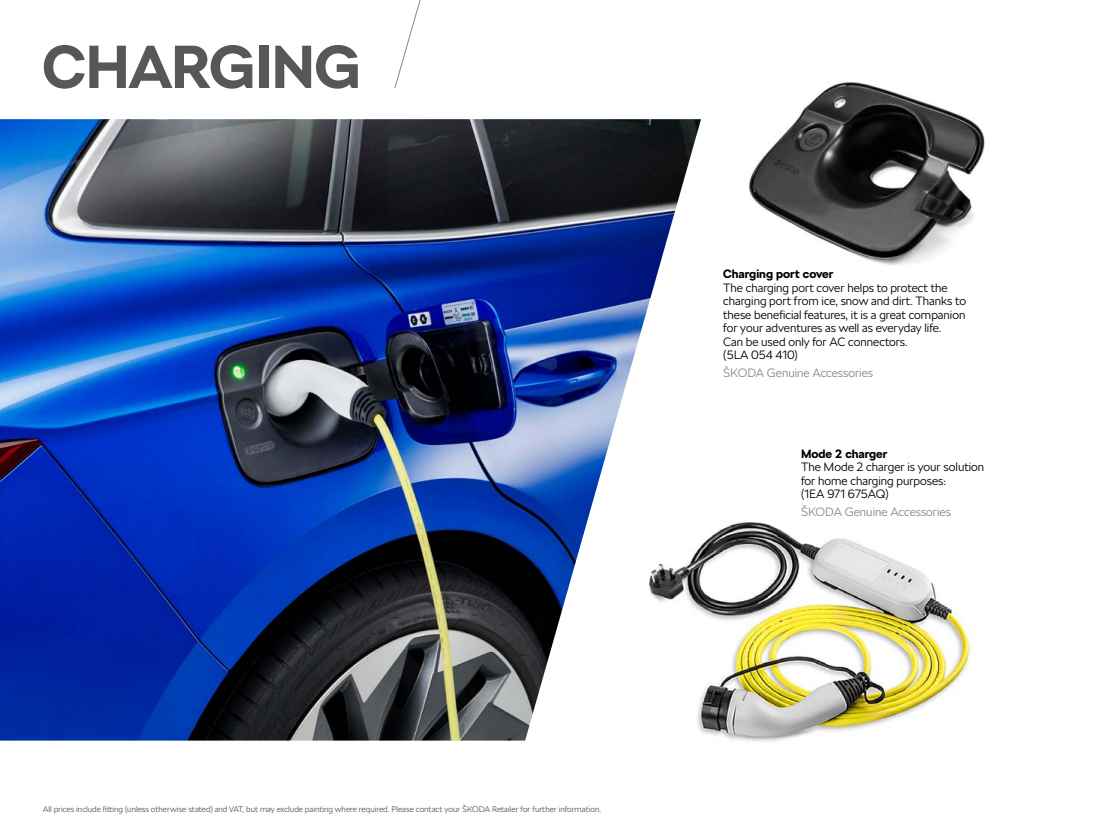
<style>
.page{position:relative;width:1106px;height:830px;background:#fff}
.page>*{position:absolute;margin:0;border:0;box-sizing:border-box;transform-origin:0 0}
.t1{font:700 60px "SKODA Next";letter-spacing:-.005em;color:#575756}
.t2{font:300 12px/13.5px "SKODA Next";color:#000}
.t3{font:300 12px "SKODA Next";color:#878787}
.t4{font:700 12px "SKODA Next";color:#000}
.t5{font:300 8.25px "SKODA Next";color:#575756}
</style>
<div class="page">
<img style="left:0;top:119px;width:695px;height:621px">
<img style="left:695px;top:82px;width:290px;height:183px">
<img style="left:626px;top:513px;width:346px;height:229px">
<svg style="left:394px;top:0;width:27px;height:88px"></svg>
<h1 class="t1" style="left:43px;top:31px;width:320px">CHARGING</h1>
<p class="t5" style="left:43px;top:803px;width:560px">All prices include fitting (unless otherwise stated) and VAT, but may exclude painting where required. Please contact your ŠKODA Retailer for further information.</p>
<p class="t4" style="left:723px;top:267px;width:112px">Charging port cover</p>
<p class="t2" style="left:723px;top:281px;width:244px">The charging port cover helps to protect the charging port from ice, snow and dirt. Thanks to these beneficial features, it is a great companion for your adventures as well as everyday life.<br>Can be used only for AC connectors.<br>(5LA 054 410)</p>
<p class="t3" style="left:723px;top:366px;width:151px">ŠKODA Genuine Accessories</p>
<p class="t4" style="left:801px;top:446px;width:88px">Mode 2 charger</p>
<p class="t2" style="left:801px;top:460px;width:185px">The Mode 2 charger is your solution for home charging purposes:<br>(1EA 971 675AQ)</p>
<p class="t3" style="left:801px;top:504px;width:151px">ŠKODA Genuine Accessories</p>
</div>
